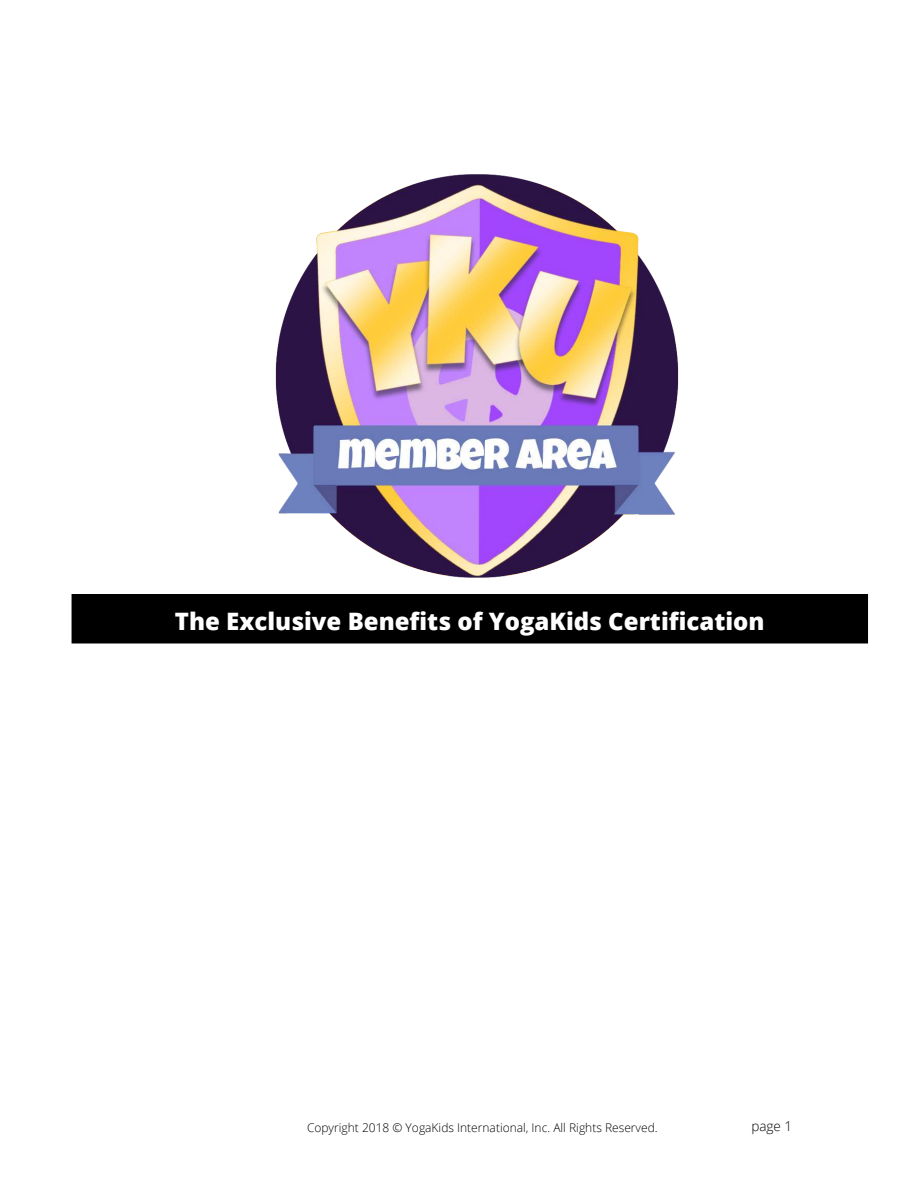
<style>
.page{position:relative;width:918px;height:1188px;background:#fff}
.page>*{position:absolute;margin:0;border:0;box-sizing:border-box;transform-origin:0 0}
.t1{font:800 24px "Open Sans";color:#fff}
.t2{font:300 13.5px "Open Sans";color:#000}
.t3{font:300 12px "Open Sans";color:#000}
</style>
<div class="page">
<div style="left:72px;top:594px;width:796px;height:49px;background:#000"></div>
<img style="left:275px;top:174px;width:404px;height:404px">
<h1 class="t1" style="left:175px;top:603px;width:591px">The Exclusive Benefits of YogaKids Certification</h1>
<p class="t3" style="left:307px;top:1123px;width:352px">Copyright 2018 © YogaKids International, Inc. All Rights Reserved.</p>
<p class="t2" style="left:751px;top:1121px;width:42px">page 1</p>
</div>
